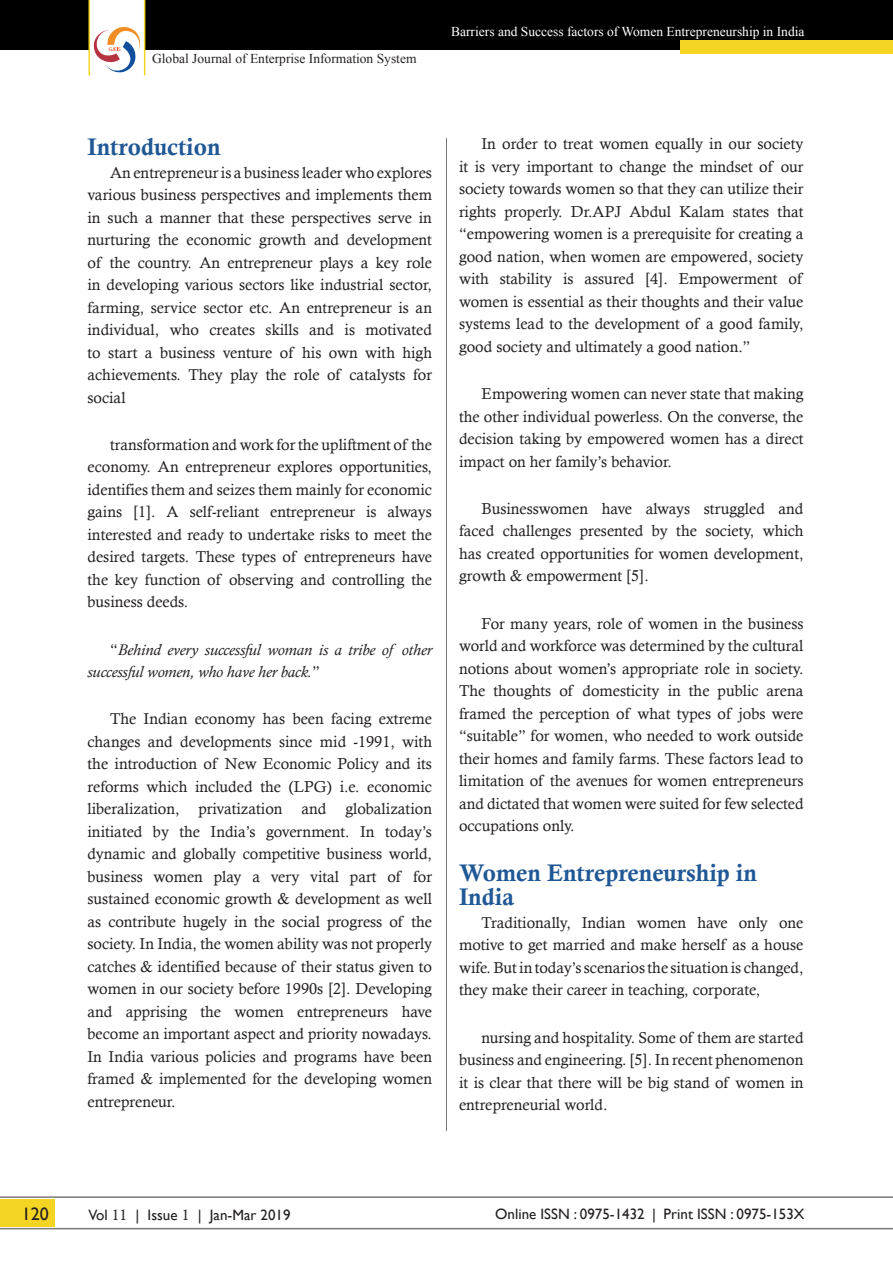
<style>
.page{position:relative;width:893px;height:1263px;background:#fff}
.page>*{position:absolute;margin:0;border:0;box-sizing:border-box;transform-origin:0 0}
.Paragraph_Style_2{font:24px/24.8px "Calis MT Bol";color:#1f5895}
.t1{font:18px "Gill Sans";color:#231f20}
.Body_text{font:15.75px/22.5px "Calisto";color:#231f20;text-align:justify}
.Body_text-2{font:italic 15.75px/22.5px "Calisto";color:#231f20}
.t2{font:15px "Gill Sans";color:#231f20}
.t3{font:13.5px "Times New Roman";color:#fff}
.t4{font:13.5px "Times New Roman";color:#231f20}
.s1{font-style:normal}
.s2{font-family:"Calisto"}
</style>
<div class="page">
<div style="left:0;top:1199px;width:54px;height:27px;background:#f4d523"></div>
<hr style="left:0;top:1196px;width:893px;height:2px;background:#7c787d">
<hr style="left:0;top:1228px;width:893px;height:1px;background:#7c787d">
<div style="left:0;top:0;width:893px;height:50px;background:#000"></div>
<div style="left:680px;top:40px;width:213px;height:14px;background:#f4d523"></div>
<hr style="left:446px;top:138px;width:1px;height:993px;background:#7c787d">
<svg style="left:88px;top:0;width:57px;height:76px"></svg>
<p class="t4" style="left:152px;top:50px;width:266px">Global Journal of Enterprise Information System</p>
<p class="t3" style="left:451px;top:23px;width:355px">Barriers and Success factors of Women Entrepreneurship in India</p>
<p class="Paragraph_Style_2" style="left:88px;top:134px;width:134px">Introduction</p>
<p class="Body_text" style="left:88px;top:161px;width:346px;text-indent:22px">An entrepreneur is a business leader who explores various business perspectives and implements them in such a manner that these perspectives serve in nurturing the economic growth and development of the country. An entrepreneur plays a key role in developing various sectors like industrial sector, farming, service sector etc. An entrepreneur is an individual, who creates skills and is motivated to start a business venture of his own with high achievements. They play the role of catalysts for social</p>
<p class="Body_text" style="left:88px;top:433px;width:346px;text-indent:22px">transformation and work for the upliftment of the economy. An entrepreneur explores opportunities, identifies them and seizes them mainly for economic gains [1]. A self-reliant entrepreneur is always interested and ready to undertake risks to meet the desired targets. These types of entrepreneurs have the key function of observing and controlling the business deeds.</p>
<p class="Body_text-2" style="left:88px;top:638px;width:346px;text-indent:22px"><span class="s1">“</span>Behind every successful woman is a tribe of other successful women, who have her back.<span class="s1">”</span></p>
<p class="Body_text" style="left:88px;top:708px;width:346px;text-indent:22px">The Indian economy has been facing extreme changes and developments since mid -1991, with the introduction of New Economic Policy and its reforms which included the (LPG) i.e. economic liberalization, privatization and globalization initiated by the India’s government. In today’s dynamic and globally competitive business world, business women play a very vital part of for sustained economic growth &amp; development as well as contribute hugely in the social progress of the society. In India, the women ability was not properly catches &amp; identified because of their status given to women in our society before 1990s [2]. Developing and apprising the women entrepreneurs have become an important aspect and priority nowadays.<br>In India various policies and programs have been framed &amp; implemented for the developing women entrepreneur.</p>
<p class="Body_text" style="left:459px;top:132px;width:346px;text-indent:22px">In order to treat women equally in our society it is very important to change the mindset of our society towards women so that they can utilize their rights properly. Dr.APJ Abdul Kalam states that “empowering women is a prerequisite for creating a good nation, when women are empowered, society with stability is assured [4]. Empowerment of women is essential as their thoughts and their value systems lead to the development of a good family, good society and ultimately a good nation.”</p>
<p class="Body_text" style="left:459px;top:382px;width:346px;text-indent:22px">Empowering women can never state that making the other individual powerless. On the converse, the decision taking by empowered women has a direct impact on her family’s behavior.</p>
<p class="Body_text" style="left:459px;top:497px;width:346px;text-indent:22px">Businesswomen have always struggled and faced challenges presented by the society, which has created opportunities for women development, growth &amp; empowerment [5].</p>
<p class="Body_text" style="left:459px;top:612px;width:346px;text-indent:22px">For many years, role of women in the business world and workforce was determined by the cultural notions about women’s appropriate role in society.<br>The thoughts of domesticity in the public arena framed the perception of what types of jobs were “suitable” for women, who needed to work outside their homes and family farms. These factors lead to limitation of the avenues for women entrepreneurs and dictated that women were suited for few selected occupations only.</p>
<p class="Paragraph_Style_2" style="left:459px;top:860px;width:299px">Women Entrepreneurship in<br>India</p>
<p class="Body_text" style="left:459px;top:911px;width:346px;text-indent:22px">Traditionally, Indian women have only one motive to get married and make herself as a house wife. But in today’s scenarios the situation is changed, they make their career in teaching, corporate,</p>
<p class="Body_text" style="left:459px;top:1026px;width:346px;text-indent:22px">nursing and hospitality. Some of them are started business and engineering. [5]. In recent phenomenon it is clear that there will be big stand of women in entrepreneurial world.</p>
<p class="t1" style="left:22px;top:1203px;width:28px">120</p>
<p class="t2" style="left:88px;top:1206px;width:204px">Vol <span class="s2">11</span> | Issue <span class="s2">1</span> | Jan-Mar 2019</p>
<p class="t2" style="left:495px;top:1205px;width:311px">Online ISSN : 0975-1432 | Print ISSN : 0975-153X</p>
</div>
